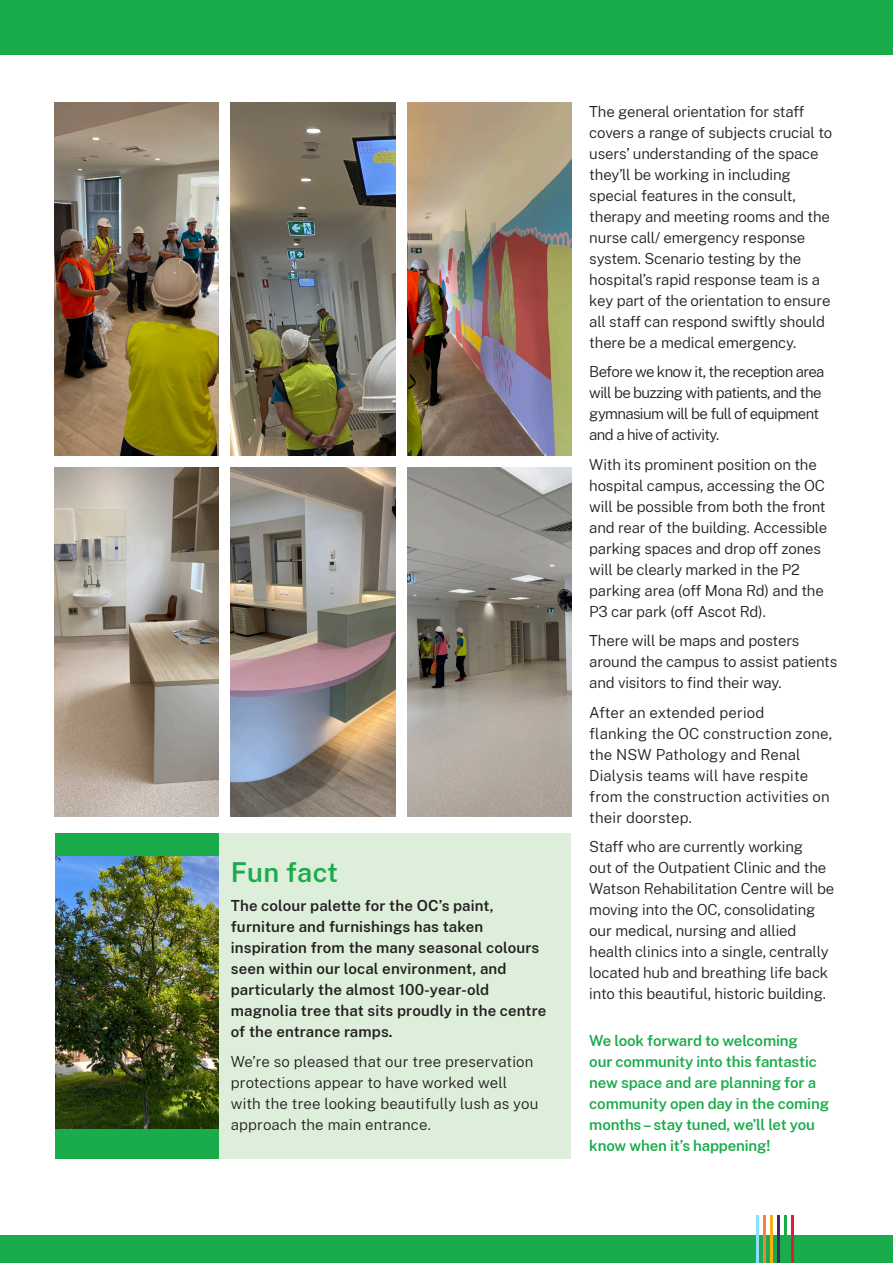
<style>
.page{position:relative;width:893px;height:1263px;background:#fff}
.page>*{position:absolute;margin:0;border:0;box-sizing:border-box;transform-origin:0 0}
.t1{font:600 27px "Public Sans";letter-spacing:.01em;color:#1aab4b}
.t2{font:300 15px/21px "Public Sans";letter-spacing:-.01em;color:#231f20}
.t3{font:300 15px/21px "Public Sans";letter-spacing:.01em;color:#231f20}
.t4{font:600 15px/21px "Public Sans";letter-spacing:.01em;color:#231f20}
.t5{font:600 15px/21px "Public Sans";letter-spacing:-.01em;color:#1aab4b}
.t6{font:300 15px/21px "Public Sans";letter-spacing:-.04em;color:#231f20}
</style>
<div class="page">
<div style="left:0;top:0;width:893px;height:54px;background:#1aab4b"></div>
<div style="left:0;top:1235px;width:893px;height:28px;background:#1aab4b"></div>
<hr style="left:757px;top:1216px;width:2px;height:47px;background:#8ce0ff">
<hr style="left:764px;top:1216px;width:2px;height:47px;background:#f48045">
<hr style="left:771px;top:1216px;width:2px;height:47px;background:#f8b018">
<hr style="left:778px;top:1216px;width:2px;height:47px;background:#45266d">
<hr style="left:785px;top:1216px;width:2px;height:47px;background:#1aab4b">
<hr style="left:792px;top:1216px;width:2px;height:47px;background:#da1d3e">
<img style="left:55px;top:102px;width:164px;height:353px">
<img style="left:231px;top:102px;width:164px;height:353px">
<img style="left:407px;top:102px;width:164px;height:353px">
<img style="left:55px;top:467px;width:164px;height:349px">
<img style="left:231px;top:467px;width:164px;height:349px">
<img style="left:407px;top:467px;width:164px;height:349px">
<div style="left:56px;top:833px;width:515px;height:326px;background:#ddeedb"></div>
<div style="left:56px;top:833px;width:163px;height:326px;background:#1aab4b"></div>
<img style="left:56px;top:856px;width:163px;height:273px">
<p class="t1" style="left:231px;top:852px;width:109px">Fun fact</p>
<p class="t4" style="left:231px;top:894px;width:317px">The colour palette for the OC’s paint, furniture and furnishings has taken inspiration from the many seasonal colours seen within our local environment, and particularly the almost 100-year-old magnolia tree that sits proudly in the centre of the entrance ramps.</p>
<p class="t3" style="left:231px;top:1050px;width:309px">We’re so pleased that our tree preservation protections appear to have worked well with the tree looking beautifully lush as you approach the main entrance.</p>
<p class="t2" style="left:589px;top:100px;width:244px">The general orientation for staff covers a range of subjects crucial to users’ understanding of the space they’ll be working in including special features in the consult, therapy and meeting rooms and the nurse call/ emergency response system. Scenario testing by the hospital’s rapid response team is a key part of the orientation to ensure all staff can respond swiftly should there be a medical emergency.</p>
<p class="t6" style="left:589px;top:360px;width:237px">Before we know it, the reception area will be buzzing with patients, and the gymnasium will be full of equipment and a hive of activity.</p>
<p class="t2" style="left:589px;top:453px;width:239px">With its prominent position on the hospital campus, accessing the OC will be possible from both the front and rear of the building. Accessible parking spaces and drop off zones will be clearly marked in the P2 parking area (off Mona Rd) and the<br>P3 car park (off Ascot Rd).</p>
<p class="t2" style="left:589px;top:629px;width:249px">There will be maps and posters around the campus to assist patients and visitors to find their way.</p>
<p class="t3" style="left:589px;top:701px;width:244px">After an extended period<br>flanking the OC construction zone, the NSW Pathology and Renal<br>Dialysis teams will have respite from the construction activities on their doorstep.</p>
<p class="t2" style="left:589px;top:835px;width:246px">Staff who are currently working<br>out of the Outpatient Clinic and the Watson Rehabilitation Centre will be moving into the OC, consolidating our medical, nursing and allied health clinics into a single, centrally located hub and breathing life back into this beautiful, historic building.</p>
<p class="t5" style="left:589px;top:1029px;width:241px">We look forward to welcoming<br>our community into this fantastic new space and are planning for a community open day in the coming months – stay tuned, we’ll let you know when it’s happening!</p>
</div>
